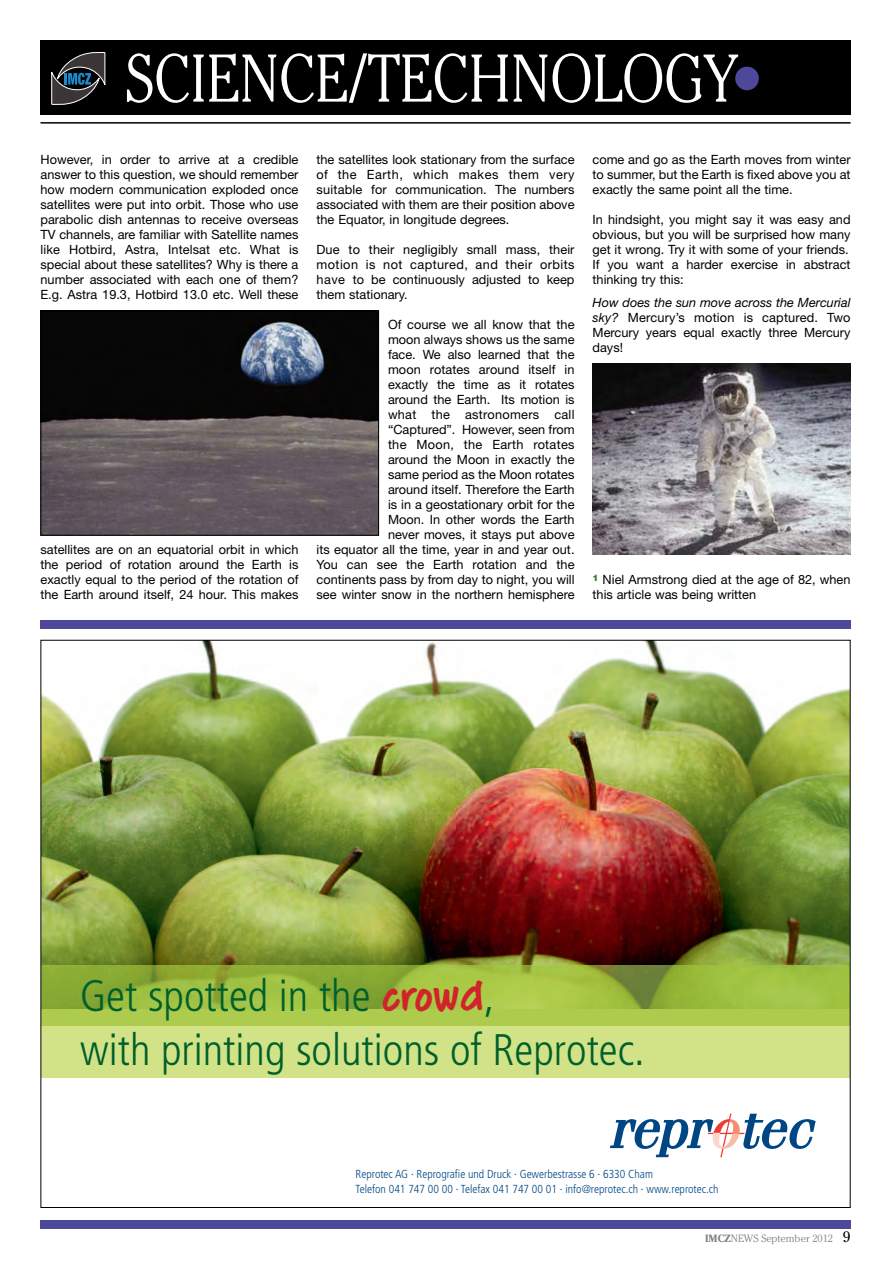
<style>
.page{position:relative;width:893px;height:1263px;background:#fff}
.page>*{position:absolute;margin:0;border:0;box-sizing:border-box;transform-origin:0 0}
.t1{font:300 66.9px "Cheltenham";color:#fff;scale:.87 1}
.t2{font:300 condensed 44.1px/54.3px "Frutiger";color:#005f2b}
.t3{font:12.75px/15px "Helvetica Neue";color:#000;text-align:justify}
.t4{font:300 condensed 11.7px/14.7px "Frutiger";color:#004684}
.t5{font:300 10.5px "Cheltenham";color:#808080}
.s1{font-family:"Helvetica Neue";font-weight:900;font-stretch:condensed;font-size:66.3px;color:#4d4899}
.s2{font-style:italic}
.s3{font-family:"Jotting";font-weight:700;font-stretch:normal;font-size:47.7px;color:#d1232a}
.s4{font-weight:700}
.s5{font-weight:400;font-size:15px;color:#000}
</style>
<div class="page">
<div style="left:40px;top:1220px;width:810px;height:9px;background:#4d4899"></div>
<div style="left:40px;top:620px;width:810px;height:9px;background:#4d4899"></div>
<img style="left:42px;top:642px;width:806px;height:367px">
<div style="left:41px;top:1009px;width:809px;height:69px;background:#d2e287"></div>
<div style="left:41px;top:1009px;width:809px;height:17px;background:#adcc4e"></div>
<svg style="left:610px;top:1113px;width:206px;height:44px"></svg>
<div style="left:40px;top:41px;width:810px;height:74px;background:#000"></div>
<svg style="left:51px;top:52px;width:54px;height:53px"></svg>
<hr style="left:40px;top:122px;width:810px;height:2px;background:#000">
<img style="left:42px;top:313px;width:335px;height:221px">
<div style="left:40px;top:311px;width:339px;height:225px;border:1px solid #000"></div>
<img style="left:593px;top:364px;width:257px;height:191px">
<h1 class="t1" style="left:126px;top:52px;width:735px">SCIENCE/TECHNOLOGY<span class="s1">•</span></h1>
<p class="t3" style="left:40px;top:154px;width:259px">However, in order to arrive at a credible answer to this question, we should remember how modern communication exploded once satellites were put into orbit. Those who use parabolic dish antennas to receive overseas TV channels, are familiar with Satellite names like Hotbird, Astra, Intelsat etc. What is special about these satellites? Why is there a number associated with each one of them?<br>E.g. Astra 19.3, Hotbird 13.0 etc. Well these</p>
<p class="t3" style="left:41px;top:544px;width:259px">satellites are on an equatorial orbit in which the period of rotation around the Earth is exactly equal to the period of the rotation of the Earth around itself, 24 hour. This makes</p>
<p class="t3" style="left:317px;top:154px;width:259px">the satellites look stationary from the surface of the Earth, which makes them very suitable for communication. The numbers associated with them are their position above the Equator, in longitude degrees.</p>
<p class="t3" style="left:317px;top:244px;width:259px">Due to their negligibly small mass, their motion is not captured, and their orbits have to be continuously adjusted to keep them stationary.</p>
<p class="t3" style="left:317px;top:319px;width:259px;text-align:right">Of course we all know that the<br>moon always shows us the same<br>face. We also learned that the<br>moon rotates around itself in<br>exactly the time as it rotates<br>around the Earth. Its motion is<br>what the astronomers call<br>“Captured”. However, seen from<br>the Moon, the Earth rotates<br>around the Moon in exactly the<br>same period as the Moon rotates<br>around itself. Therefore the Earth<br>is in a geostationary orbit for the<br>Moon. In other words the Earth<br>never moves, it stays put above<br>its equator all the time, year in and year out.<br>You can see the Earth rotation and the continents pass by from day to night, you will see winter snow in the northern hemisphere</p>
<p class="t3" style="left:593px;top:154px;width:259px">come and go as the Earth moves from winter to summer, but the Earth is fixed above you at exactly the same point all the time.</p>
<p class="t3" style="left:593px;top:214px;width:259px;text-align:left">In hindsight, you might say it was easy and obvious, but you will be surprised how many get it wrong. Try it with some of your friends.<br>If you want a harder exercise in abstract thinking try this:</p>
<p class="t3" style="left:593px;top:296px;width:259px"><span class="s2">How does the sun move across the Mercurial sky?</span> Mercury’s motion is captured. Two Mercury years equal exactly three Mercury days!</p>
<p class="t3" style="left:593px;top:574px;width:259px"><sup>1</sup> Niel Armstrong died at the age of 82, when this article was being written</p>
<h2 class="t2" style="left:80px;top:972px;width:566px">Get spotted in the <span class="s3">crowd</span>,<br>with printing solutions of Reprotec.</h2>
<p class="t4" style="left:356px;top:1167px;width:365px">Reprotec AG · Reprografie und Druck · Gewerbestrasse 6 · 6330 Cham<br>Telefon 041 747 00 00 · Telefax 041 747 00 01 · info@reprotec.ch · www.reprotec.ch</p>
<p class="t5" style="left:705px;top:1234px;width:147px"><span class="s4">IMCZ</span>NEWS September 2012 <span class="s5">9</span></p>
</div>
